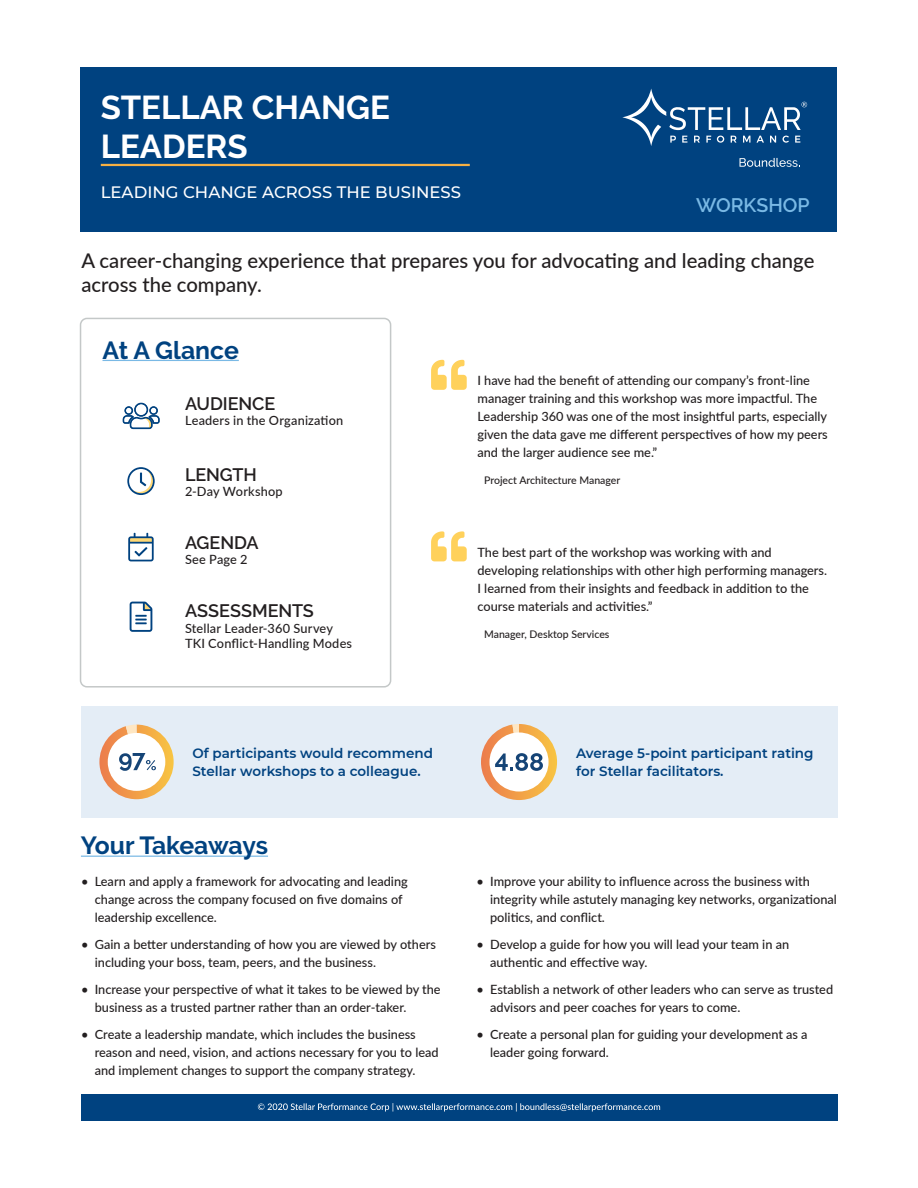
<style>
.page{position:relative;width:918px;height:1188px;background:#fff}
.page>*{position:absolute;margin:0;border:0;box-sizing:border-box;transform-origin:0 0}
.t1{font:700 33px "Raleway";color:#fff}
.t2{font:700 24.75px "Raleway";letter-spacing:-.005em;color:#004280}
.t3{font:500 20.25px/24.3px "Lato";color:#231f20}
.t4{font:600 19.5px "Raleway";color:#7ab9e5}
.t5{font:600 18px "Raleway";letter-spacing:-.005em;color:#231f20}
.t6{font:500 16.5px "Montserrat";color:#fff}
.t7{font:600 13.5px/18px "Montserrat";color:#004280}
.t8{font:500 12.75px/18px "Lato";color:#231f20}
.t9{font:500 10.5px "Lato";color:#231f20}
.t10{font:700 10.2px/12.3px "Raleway";color:#154476}
.t11{font:700 10.05px/12.1px "Raleway";color:#154476}
</style>
<div class="page">
<div style="left:81px;top:1094px;width:756px;height:26px;background:#004280"></div>
<svg style="left:258px;top:1103px;width:402px;height:9px"></svg>
<svg style="left:431px;top:360px;width:36px;height:30px"></svg>
<div style="left:81px;top:706px;width:757px;height:112px;background:#e4edf6"></div>
<svg style="left:481px;top:724px;width:76px;height:76px"></svg>
<svg style="left:99px;top:725px;width:75px;height:74px"></svg>
<div style="left:81px;top:68px;width:756px;height:164px;background:#004280"></div>
<svg style="left:740px;top:158px;width:60px;height:9px"></svg>
<svg style="left:622px;top:89px;width:185px;height:57px"></svg>
<div style="left:80px;top:318px;width:311px;height:370px;border:2px solid #c4c8c8;border-radius:6px"></div>
<svg style="left:431px;top:531px;width:36px;height:30px"></svg>
<hr style="left:101px;top:164px;width:369px;height:2px;background:#f7b043">
<hr style="left:81px;top:856px;width:187px;height:1px;background:#7ab9e5">
<hr style="left:103px;top:360px;width:136px;height:1px;background:#7ab9e5">
<svg style="left:128px;top:533px;width:26px;height:28px"></svg>
<svg style="left:130px;top:602px;width:22px;height:30px"></svg>
<svg style="left:127px;top:467px;width:28px;height:28px"></svg>
<svg style="left:123px;top:403px;width:37px;height:26px"></svg>
<p class="t1" style="left:101px;top:88px;width:291px">STELLAR CHANGE</p>
<p class="t1" style="left:101px;top:127px;width:148px">LEADERS</p>
<p class="t6" style="left:101px;top:180px;width:362px">LEADING CHANGE ACROSS THE BUSINESS</p>
<p class="t4" style="left:696px;top:194px;width:115px">WORKSHOP</p>
<p class="t3" style="left:81px;top:247px;width:734px">A career-changing experience that prepares you for advocating and leading change across the company.</p>
<p class="t2" style="left:103px;top:336px;width:138px">At A Glance</p>
<p class="t5" style="left:185px;top:393px;width:92px">AUDIENCE</p>
<p class="t8" style="left:185px;top:411px;width:160px">Leaders in the Organization</p>
<p class="t5" style="left:185px;top:464px;width:73px">LENGTH</p>
<p class="t8" style="left:185px;top:482px;width:99px">2-Day Workshop</p>
<p class="t5" style="left:185px;top:532px;width:75px">AGENDA</p>
<p class="t8" style="left:185px;top:550px;width:64px">See Page 2</p>
<p class="t5" style="left:185px;top:601px;width:130px">ASSESSMENTS</p>
<p class="t8" style="left:185px;top:619px;width:149px">Stellar Leader-360 Survey</p>
<p class="t8" style="left:185px;top:634px;width:169px">TKI Conflict-Handling Modes</p>
<p class="t8" style="left:477px;top:371px;width:352px">I have had the benefit of attending our company’s front-line manager training and this workshop was more impactful. The Leadership 360 was one of the most insightful parts, especially given the data gave me different perspectives of how my peers and the larger audience see me.”</p>
<p class="t9" style="left:484px;top:473px;width:138px">Project Architecture Manager</p>
<p class="t8" style="left:477px;top:543px;width:351px">The best part of the workshop was working with and developing relationships with other high performing managers.<br>I learned from their insights and feedback in addition to the course materials and activities.”</p>
<p class="t9" style="left:484px;top:626px;width:127px">Manager, Desktop Services</p>
<p class="t7" style="left:192px;top:744px;width:242px">Of participants would recommend<br>Stellar workshops to a colleague.</p>
<p class="t11" style="left:187px;top:750px;width:166px">Of participants would recommend<br>Stellar workshops to a colleague.</p>
<p class="t7" style="left:576px;top:744px;width:239px">Average 5-point participant rating</p>
<p class="t10" style="left:571px;top:750px;width:165px">Average 5-point scale participant rating for Stellar facilitators.</p>
<p class="t7" style="left:576px;top:762px;width:149px">for Stellar facilitators.</p>
<p class="t2" style="left:81px;top:831px;width:189px">Your Takeaways</p>
<p class="t8" style="left:95px;top:872px;width:315px;text-indent:-14px">• Learn and apply a framework for advocating and leading change across the company focused on five domains of leadership excellence.</p>
<p class="t8" style="left:95px;top:935px;width:343px;text-indent:-14px">• Gain a better understanding of how you are viewed by others including your boss, team, peers, and the business.</p>
<p class="t8" style="left:95px;top:980px;width:347px;text-indent:-14px">• Increase your perspective of what it takes to be viewed by the business as a trusted partner rather than an order-taker.</p>
<p class="t8" style="left:95px;top:1025px;width:345px;text-indent:-14px">• Create a leadership mandate, which includes the business reason and need, vision, and actions necessary for you to lead and implement changes to support the company strategy.</p>
<p class="t8" style="left:490px;top:872px;width:348px;text-indent:-14px">• Improve your ability to influence across the business with integrity while astutely managing key networks, organizational politics, and conflict.</p>
<p class="t8" style="left:490px;top:935px;width:301px;text-indent:-14px">• Develop a guide for how you will lead your team in an authentic and effective way.</p>
<p class="t8" style="left:490px;top:980px;width:345px;text-indent:-14px">• Establish a network of other leaders who can serve as trusted advisors and peer coaches for years to come.</p>
<p class="t8" style="left:490px;top:1025px;width:319px;text-indent:-14px">• Create a personal plan for guiding your development as a leader going forward.</p>
</div>
